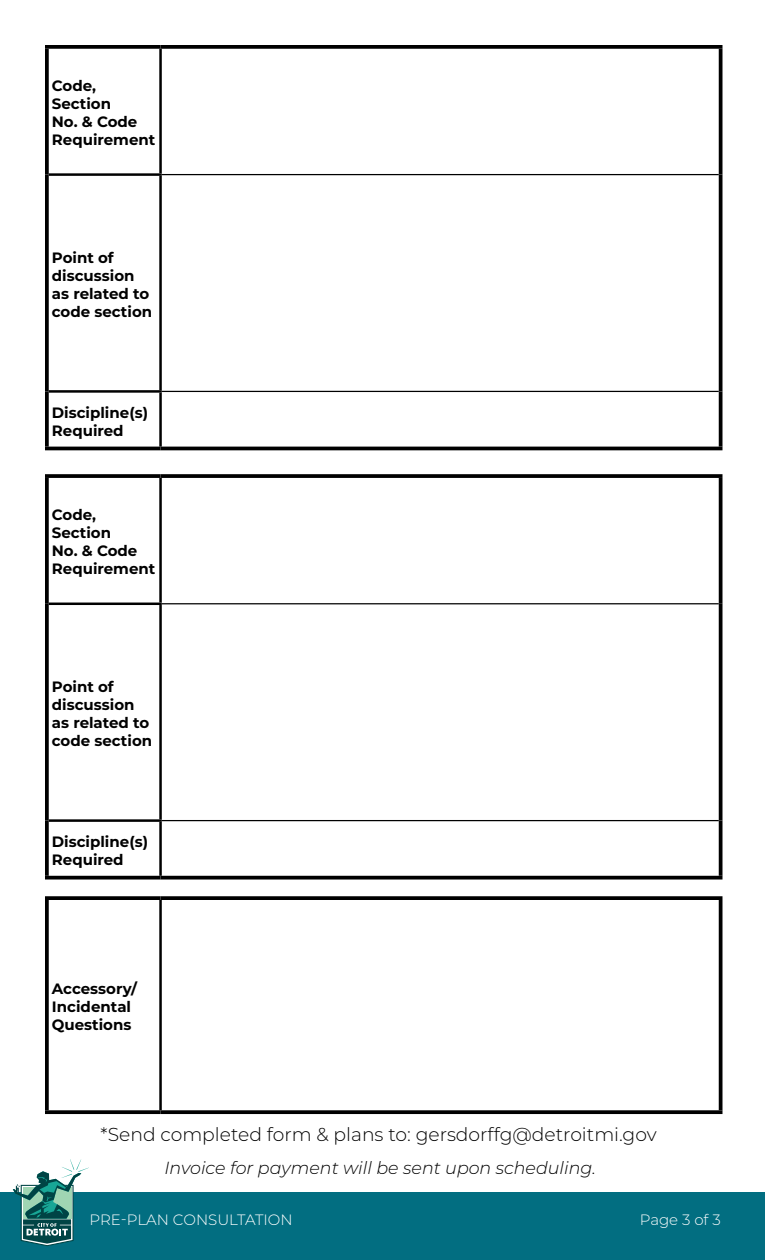
<style>
.page{position:relative;width:765px;height:1260px;background:#fff}
.page>*{position:absolute;margin:0;border:0;box-sizing:border-box;transform-origin:0 0}
.t1{font:300 18.75px "Montserrat";color:#000}
.t2{font:italic 300 17.5px "Montserrat";color:#000}
.t3{font:700 15px/18px "Montserrat";color:#000}
.t4{font:300 15px "Montserrat";color:#fff}
</style>
<div class="page">
<div style="left:0;top:1192px;width:765px;height:68px;background:#026e81"></div>
<svg style="left:13px;top:1159px;width:76px;height:87px"></svg>
<svg style="left:45px;top:896px;width:116px;height:4px"></svg>
<svg style="left:45px;top:900px;width:4px;height:210px"></svg>
<svg style="left:161px;top:896px;width:561px;height:4px;background:#0f0f0f"></svg>
<hr style="left:719px;top:900px;width:3px;height:210px;background:#000">
<svg style="left:45px;top:1110px;width:116px;height:4px"></svg>
<svg style="left:161px;top:1110px;width:561px;height:4px;background:#121212"></svg>
<hr style="left:159px;top:900px;width:3px;height:210px;background:#000">
<svg style="left:161px;top:45px;width:561px;height:4px;background:#0f0f0f"></svg>
<hr style="left:719px;top:49px;width:3px;height:126px;background:#000">
<hr style="left:719px;top:175px;width:3px;height:216px;background:#000">
<svg style="left:45px;top:391px;width:4px;height:56px"></svg>
<hr style="left:719px;top:391px;width:3px;height:56px;background:#000">
<hr style="left:45px;top:447px;width:116px;height:3px;background:#000">
<hr style="left:161px;top:447px;width:561px;height:3px;background:#000">
<hr style="left:162px;top:174px;width:557px;height:1px;background:#000">
<hr style="left:162px;top:391px;width:557px;height:1px;background:#000">
<hr style="left:159px;top:393px;width:3px;height:54px;background:#000">
<svg style="left:45px;top:45px;width:116px;height:4px"></svg>
<svg style="left:45px;top:49px;width:4px;height:126px"></svg>
<hr style="left:159px;top:49px;width:3px;height:124px;background:#000">
<hr style="left:49px;top:173px;width:113px;height:3px;background:#000">
<hr style="left:159px;top:176px;width:3px;height:214px;background:#000">
<hr style="left:49px;top:390px;width:113px;height:3px;background:#000">
<svg style="left:45px;top:175px;width:4px;height:216px"></svg>
<svg style="left:161px;top:474px;width:561px;height:4px;background:#0f0f0f"></svg>
<hr style="left:719px;top:478px;width:3px;height:126px;background:#000">
<hr style="left:719px;top:604px;width:3px;height:217px;background:#000">
<svg style="left:45px;top:821px;width:4px;height:55px"></svg>
<hr style="left:719px;top:821px;width:3px;height:55px;background:#000">
<svg style="left:45px;top:876px;width:116px;height:4px"></svg>
<svg style="left:161px;top:876px;width:561px;height:4px;background:#1e1e1e"></svg>
<hr style="left:162px;top:603px;width:557px;height:1px;background:#000">
<hr style="left:162px;top:820px;width:557px;height:1px;background:#000">
<hr style="left:159px;top:822px;width:3px;height:54px;background:#000">
<svg style="left:45px;top:474px;width:116px;height:4px"></svg>
<svg style="left:45px;top:478px;width:4px;height:126px"></svg>
<hr style="left:159px;top:478px;width:3px;height:125px;background:#000">
<hr style="left:49px;top:603px;width:113px;height:2px;background:#000">
<hr style="left:159px;top:605px;width:3px;height:214px;background:#000">
<hr style="left:49px;top:819px;width:113px;height:3px;background:#000">
<svg style="left:45px;top:604px;width:4px;height:217px"></svg>
<p class="t3" style="left:52px;top:76px;width:105px">Code,<br>Section<br>No. &amp; Code<br>Requirement</p>
<p class="t3" style="left:52px;top:248px;width:102px">Point of discussion as related to code section</p>
<p class="t3" style="left:52px;top:403px;width:98px">Discipline(s)<br>Required</p>
<p class="t3" style="left:52px;top:505px;width:105px">Code,<br>Section<br>No. &amp; Code<br>Requirement</p>
<p class="t3" style="left:52px;top:677px;width:102px">Point of discussion as related to code section</p>
<p class="t3" style="left:52px;top:832px;width:98px">Discipline(s)<br>Required</p>
<p class="t3" style="left:52px;top:979px;width:87px">Accessory/<br>Incidental<br>Questions</p>
<p class="t1" style="left:101px;top:1122px;width:558px">*Send completed form &amp; plans to: gersdorffg@detroitmi.gov</p>
<p class="t2" style="left:164px;top:1156px;width:433px">Invoice for payment will be sent upon scheduling.</p>
<p class="t4" style="left:90px;top:1210px;width:205px">PRE-PLAN CONSULTATION</p>
<p class="t4" style="left:640px;top:1210px;width:82px">Page 3 of 3</p>
</div>
